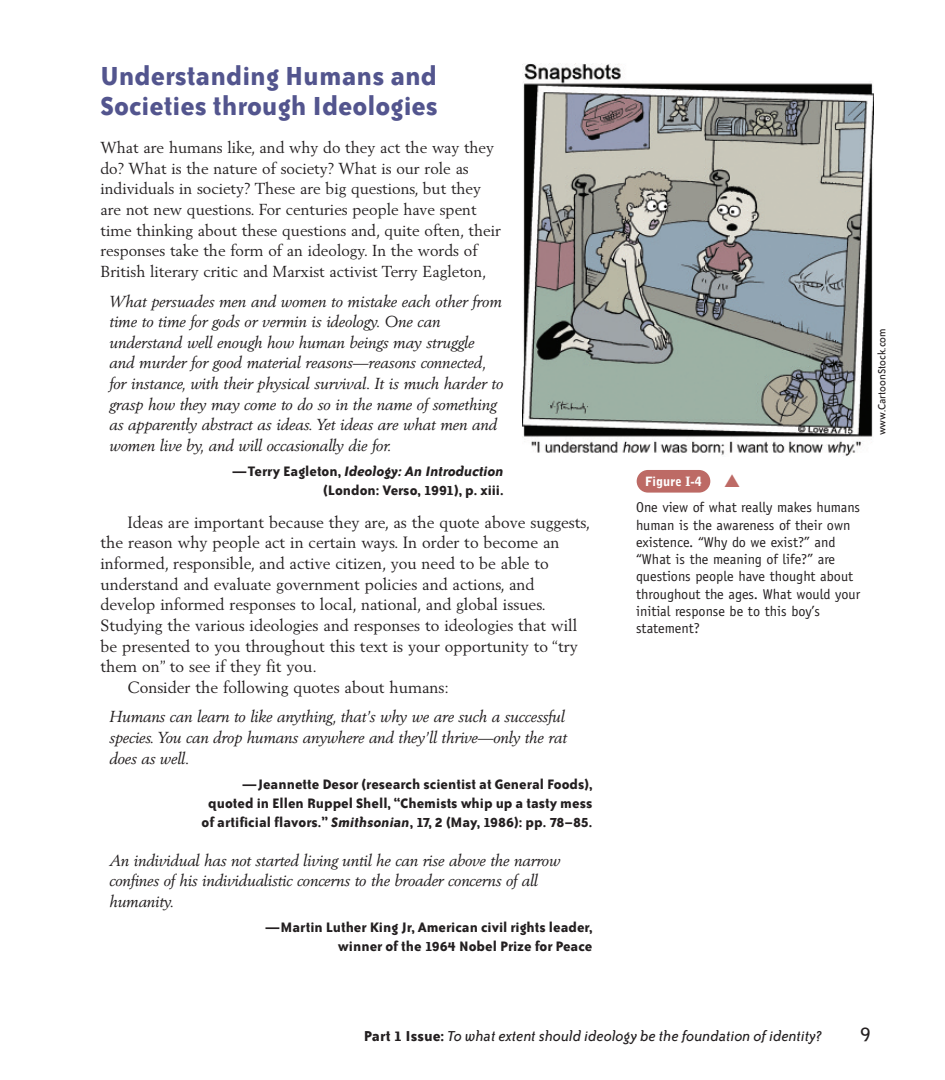
<style>
.page{position:relative;width:945px;height:1080px;background:#fff}
.page>*{position:absolute;margin:0;border:0;box-sizing:border-box;transform-origin:0 0}
.t1{font:700 30px/30px "Bailey Sans ITC";color:#53558e}
.t2{font:700 18px "Bell Gothic";color:#231f20}
.t3{font:italic 16.5px "Bailey Sans ITC";color:#231f20}
.t4{font:16.2px "Berling";color:#231f20}
.t5{font:italic 15.75px/20.7px "Berling";letter-spacing:-.005em;color:#231f20}
.t6{font:15.75px/20.7px "Berling";color:#231f20}
.t7{font:700 15.75px/19.2px "Bailey Sans ITC";color:#231f20;text-align:right}
.t8{font:14.25px/17.2px "Officina Sans";color:#231f20}
.t9{font:900 12.75px "Bell Gothic";color:#fff}
.t10{font:12px "Bailey Sans ITC";color:#231f20}
.s1{font-style:italic}
.s2{font-weight:700;font-style:normal}
</style>
<div class="page">
<img style="left:522px;top:63px;width:351px;height:393px">
<div style="left:637px;top:470px;width:73px;height:23px;background:#bd6a65;border-radius:11px"></div>
<h1 class="t1" style="left:100px;top:62px;width:339px">Understanding Humans and<br>Societies through Ideologies</h1>
<p class="t6" style="left:100px;top:139px;width:402px">What are humans like, and why do they act the way they do? What is the nature of society? What is our role as individuals in society? These are big questions, but they are not new questions. For centuries people have spent time thinking about these questions and, quite often, their responses take the form of an ideology. In the words of British literary critic and Marxist activist Terry Eagleton,</p>
<p class="t5" style="left:109px;top:292px;width:395px">What persuades men and women to mistake each other from time to time for gods or vermin is ideology. One can understand well enough how human beings may struggle and murder for good material reasons—reasons connected, for instance, with their physical survival. It is much harder to grasp how they may come to do so in the name of something as apparently abstract as ideas. Yet ideas are what men and women live by, and will occasionally die for.</p>
<p class="t7" style="left:231px;top:463px;width:274px">—Terry Eagleton, <span class="s1">Ideology: An Introduction </span>(London: Verso, 1991), p. xiii.</p>
<p class="t4" style="left:128px;top:515px;width:464px">Ideas are important because they are, as the quote above suggests,</p>
<p class="t4" style="left:100px;top:536px;width:461px">the reason why people act in certain ways. In order to become an</p>
<p class="t4" style="left:100px;top:557px;width:450px">informed, responsible, and active citizen, you need to be able to</p>
<p class="t4" style="left:100px;top:577px;width:436px">understand and evaluate government policies and actions, and</p>
<p class="t4" style="left:100px;top:598px;width:447px">develop informed responses to local, national, and global issues.</p>
<p class="t4" style="left:100px;top:618px;width:478px">Studying the various ideologies and responses to ideologies that will</p>
<p class="t4" style="left:100px;top:639px;width:479px">be presented to you throughout this text is your opportunity to “try</p>
<p class="t4" style="left:100px;top:660px;width:218px">them on” to see if they fit you.</p>
<p class="t4" style="left:127px;top:680px;width:323px">Consider the following quotes about humans:</p>
<p class="t5" style="left:109px;top:708px;width:459px">Humans can learn to like anything, that’s why we are such a successful species. You can drop humans anywhere and they’ll thrive—only the rat does as well.</p>
<p class="t7" style="left:202px;top:775px;width:392px">—Jeannette Desor (research scientist at General Foods), quoted in Ellen Ruppel Shell, “Chemists whip up a tasty mess of artificial flavors.” <span class="s1">Smithsonian</span>, 17, 2 (May, 1986): pp. 78–85.</p>
<p class="t5" style="left:109px;top:851px;width:453px">An individual has not started living until he can rise above the narrow confines of his individualistic concerns to the broader concerns of all humanity.</p>
<p class="t7" style="left:264px;top:919px;width:330px">—Martin Luther King Jr, American civil rights leader, winner of the 1964 Nobel Prize for Peace</p>
<p class="t9" style="left:645px;top:477px;width:58px">Figure I-4</p>
<p class="t8" style="left:636px;top:500px;width:226px">One view of what really makes humans human is the awareness of their own existence. “Why do we exist?” and “What is the meaning of life?” are questions people have thought about throughout the ages. What would your initial response be to this boy’s statement?</p>
<p class="t10" style="left:878px;top:435px;width:108px;rotate:-90deg">www.CartoonStock.com</p>
<p class="t3" style="left:364px;top:1030px;width:459px"><span class="s2">Part 1 Issue:</span> To what extent should ideology be the foundation of identity?</p>
<p class="t2" style="left:860px;top:1028px;width:12px">9</p>
</div>
